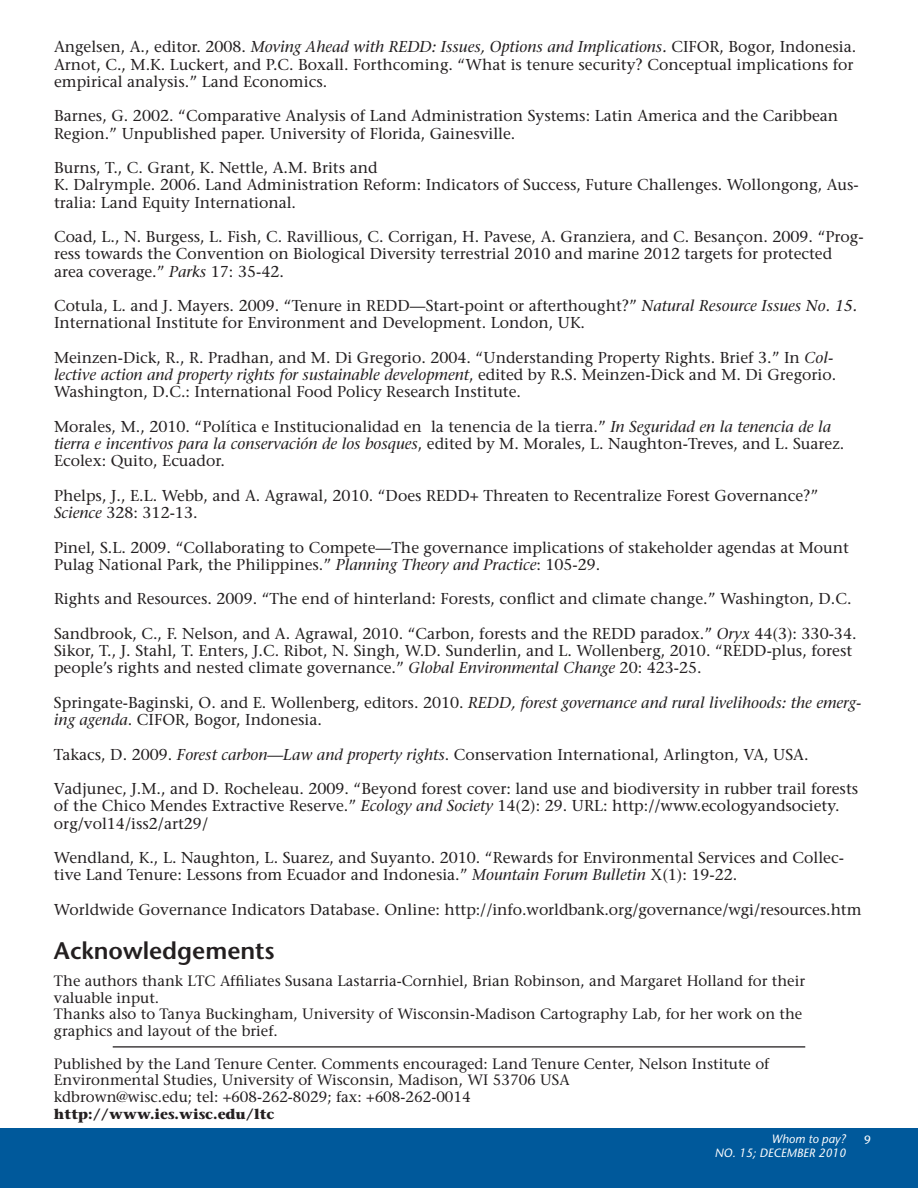
<style>
.page{position:relative;width:918px;height:1188px;background:#fff}
.page>*{position:absolute;margin:0;border:0;box-sizing:border-box;transform-origin:0 0}
.Paragraph_Style_1{font:600 24px "Stone Sans";color:#231f20}
.Paragraph_Style_1-2{font:15.75px/17.2px "Stone Serif";color:#231f20}
.Paragraph_Style_1-3{font:italic 15.75px "Stone Serif";color:#231f20}
.Paragraph_Style_1-4{font:15px/16.5px "Stone Serif";color:#231f20}
.Paragraph_Style_1-5{font:700 14.25px "Stone Serif";color:#231f20}
.t1{font:italic 12px "Stone Sans";color:#fff}
.t2{font:12px "Stone Sans";color:#fff}
.s1{font-style:normal}
.s2{font-style:italic}
</style>
<div class="page">
<div style="left:0;top:1128px;width:918px;height:60px;background:#00599b"></div>
<hr style="left:113px;top:1046px;width:692px;height:2px;background:#231f20">
<p class="Paragraph_Style_1-3" style="left:54px;top:38px;width:804px"><span class="s1">Angelsen, A., editor. 2008.</span> Moving Ahead with REDD: Issues, Options and Implications. <span class="s1">CIFOR, Bogor, Indonesia.</span></p>
<p class="Paragraph_Style_1-2" style="left:54px;top:55px;width:801px">Arnot, C., M.K. Luckert, and P.C. Boxall. Forthcoming. “What is tenure security? Conceptual implications for empirical analysis.” Land Economics.</p>
<p class="Paragraph_Style_1-2" style="left:54px;top:107px;width:786px">Barnes, G. 2002. “Comparative Analysis of Land Administration Systems: Latin America and the Caribbean<br>Region.” Unpublished paper. University of Florida, Gainesville.</p>
<p class="Paragraph_Style_1-2" style="left:54px;top:159px;width:325px">Burns, T., C. Grant, K. Nettle, A.M. Brits and</p>
<p class="Paragraph_Style_1-2" style="left:54px;top:176px;width:806px">K. Dalrymple. 2006. Land Administration Reform: Indicators of Success, Future Challenges. Wollongong, Aus&shy;tralia: Land Equity International.</p>
<p class="Paragraph_Style_1-2" style="left:54px;top:228px;width:811px">Coad, L., N. Burgess, L. Fish, C. Ravillious, C. Corrigan, H. Pavese, A. Granziera, and C. Besançon. 2009. “Prog&shy;ress towards the Convention on Biological Diversity terrestrial 2010 and marine 2012 targets for protected area coverage.” <span class="s2">Parks</span> 17: 35-42.</p>
<p class="Paragraph_Style_1-2" style="left:54px;top:297px;width:805px">Cotula, L. and J. Mayers. 2009. “Tenure in REDD—Start-point or afterthought?” <span class="s2">Natural Resource Issues No. 15.<br></span>International Institute for Environment and Development. London, UK.</p>
<p class="Paragraph_Style_1-2" style="left:54px;top:349px;width:784px">Meinzen-Dick, R., R. Pradhan, and M. Di Gregorio. 2004. “Understanding Property Rights. Brief 3.” In <span class="s2">Col&shy;lective action and property rights for sustainable development</span>, edited by R.S. Meinzen-Dick and M. Di Gregorio.<br>Washington, D.C.: International Food Policy Research Institute.</p>
<p class="Paragraph_Style_1-2" style="left:54px;top:418px;width:792px">Morales, M., 2010. “Política e Institucionalidad en la tenencia de la tierra.” <span class="s2">In Seguridad en la tenencia de la tierra e incentivos para la conservación de los bosques</span>, edited by M. Morales, L. Naughton-Treves, and L. Suarez.<br>Ecolex: Quito, Ecuador.</p>
<p class="Paragraph_Style_1-2" style="left:54px;top:487px;width:766px">Phelps, J., E.L. Webb, and A. Agrawal, 2010. “Does REDD+ Threaten to Recentralize Forest Governance?”<br><span class="s2">Science</span> 328: 312-13.</p>
<p class="Paragraph_Style_1-2" style="left:54px;top:538px;width:797px">Pinel, S.L. 2009. “Collaborating to Compete—The governance implications of stakeholder agendas at Mount<br>Pulag National Park, the Philippines.” <span class="s2">Planning Theory and Practice</span>: 105-29.</p>
<p class="Paragraph_Style_1-2" style="left:54px;top:590px;width:799px">Rights and Resources. 2009. “The end of hinterland: Forests, conflict and climate change.” Washington, D.C.</p>
<p class="Paragraph_Style_1-2" style="left:54px;top:625px;width:804px">Sandbrook, C., F. Nelson, and A. Agrawal, 2010. “Carbon, forests and the REDD paradox.” <span class="s2">Oryx</span> 44(3): 330-34.</p>
<p class="Paragraph_Style_1-2" style="left:54px;top:642px;width:800px">Sikor, T., J. Stahl, T. Enters, J.C. Ribot, N. Singh, W.D. Sunderlin, and L. Wollenberg, 2010. “REDD-plus, forest people’s rights and nested climate governance.” <span class="s2">Global Environmental Change</span> 20: 423-25.</p>
<p class="Paragraph_Style_1-2" style="left:54px;top:694px;width:809px">Springate-Baginski, O. and E. Wollenberg, editors. 2010. <span class="s2">REDD, forest governance and rural livelihoods: the emerg&shy;ing agenda</span>. CIFOR, Bogor, Indonesia.</p>
<p class="Paragraph_Style_1-2" style="left:54px;top:745px;width:756px">Takacs, D. 2009. <span class="s2">Forest carbon—Law and property rights</span>. Conservation International, Arlington, VA, USA.</p>
<p class="Paragraph_Style_1-2" style="left:54px;top:780px;width:806px">Vadjunec, J.M., and D. Rocheleau. 2009. “Beyond forest cover: land use and biodiversity in rubber trail forests of the Chico Mendes Extractive Reserve.” <span class="s2">Ecology and Society</span> 14(2): 29. URL: http://www.ecologyandsociety. org/vol14/iss2/art29/</p>
<p class="Paragraph_Style_1-2" style="left:54px;top:849px;width:791px">Wendland, K., L. Naughton, L. Suarez, and Suyanto. 2010. “Rewards for Environmental Services and Collec&shy;tive Land Tenure: Lessons from Ecuador and Indonesia.” <span class="s2">Mountain Forum Bulletin</span> X(1): 19-22.</p>
<p class="Paragraph_Style_1-2" style="left:54px;top:901px;width:809px">Worldwide Governance Indicators Database. Online: http://info.worldbank.org/governance/wgi/resources.htm</p>
<p class="Paragraph_Style_1" style="left:54px;top:936px;width:222px">Acknowledgements</p>
<p class="Paragraph_Style_1-4" style="left:54px;top:973px;width:753px">The authors thank LTC Affiliates Susana Lastarria-Cornhiel, Brian Robinson, and Margaret Holland for their valuable input.</p>
<p class="Paragraph_Style_1-4" style="left:54px;top:1006px;width:750px">Thanks also to Tanya Buckingham, University of Wisconsin-Madison Cartography Lab, for her work on the graphics and layout of the brief.</p>
<p class="Paragraph_Style_1-4" style="left:54px;top:1055px;width:717px">Published by the Land Tenure Center. Comments encouraged: Land Tenure Center, Nelson Institute of<br>Environmental Studies, University of Wisconsin, Madison, WI 53706 USA</p>
<p class="Paragraph_Style_1-4" style="left:54px;top:1088px;width:418px">kdbrown@wisc.edu; tel: +608-262-8029; fax: +608-262-0014</p>
<p class="Paragraph_Style_1-5" style="left:54px;top:1105px;width:222px">http://www.ies.wisc.edu/ltc</p>
<p class="t1" style="left:772px;top:1132px;width:76px">Whom to pay?</p>
<p class="t2" style="left:864px;top:1132px;width:8px">9</p>
<p class="t1" style="left:715px;top:1145px;width:133px">NO. 15; DECEMBER 2010</p>
</div>
